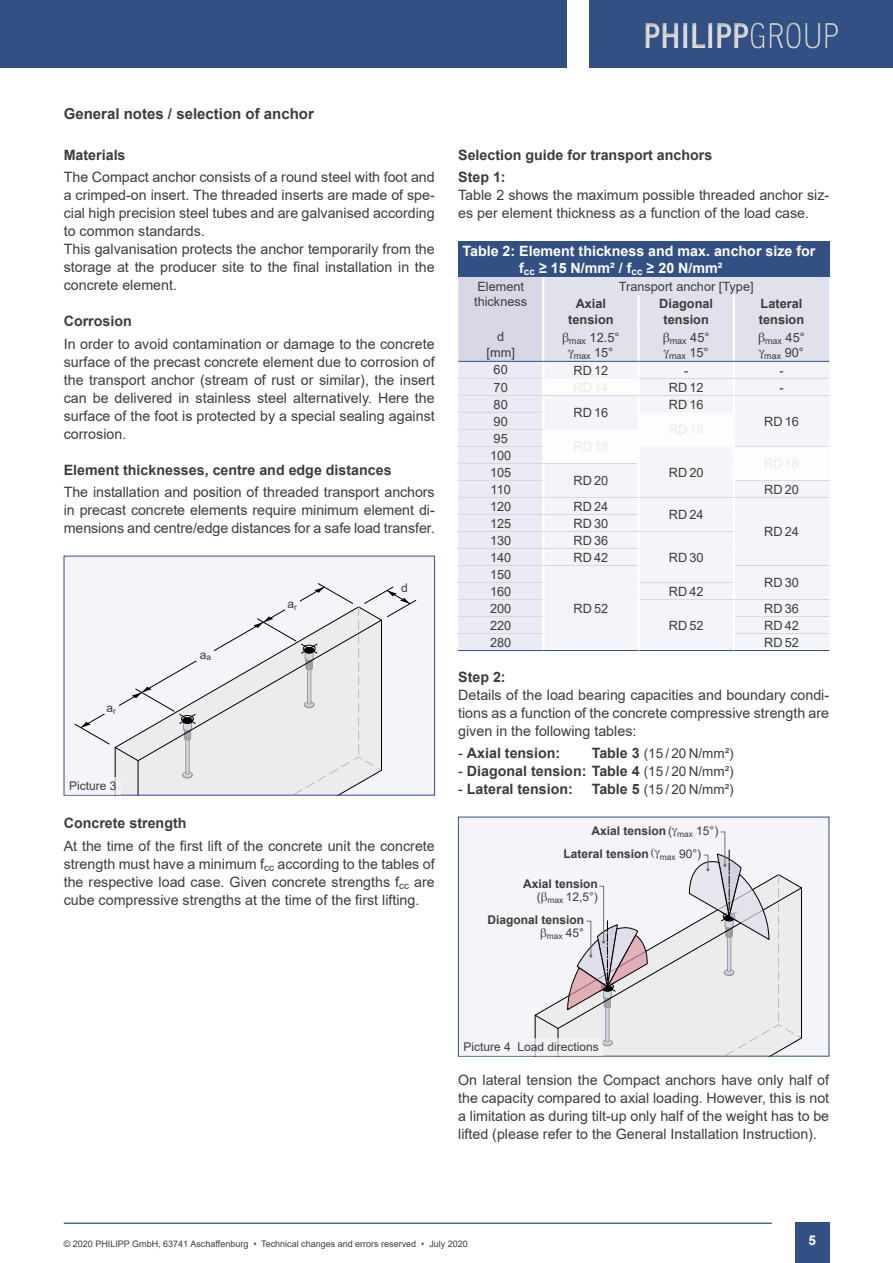
<style>
.page{position:relative;width:893px;height:1263px;background:#fff}
.page>*{position:absolute;margin:0;border:0;box-sizing:border-box;transform-origin:0 0}
.t1{font:700 36px "CA Normal";color:#dbdbdb}
.t2{font:700 15px "Arial";color:#3c3c3b}
.t3{font:14.25px/18px "Arial";color:#3c3c3b;text-align:justify}
.t4{font:700 14.25px/22.5px "Arial";color:#3c3c3b}
.t5{font:700 14.25px/17.1px "Arial";color:#fff}
.t6{font:13.5px "Arial";color:#3c3c3b}
.t7{font:700 13.5px "Arial";color:#fff}
.t8{font:12.75px/15.3px "Arial";color:#3c3c3b}
.t9{font:700 12.75px/15.3px "Arial";color:#3c3c3b;text-align:center}
.t10{font:700 12px/22.6px "Arial";color:#3c3c3b}
.t11{font:12px "Arial";color:#3c3c3b}
.t12{font:9px "Arial";color:#3c3c3b}
.t13{font:8.85px/15.3px "Arial";color:#3c3c3b}
.t14{font:8.4px "Arial";color:#3c3c3b}
.s1{font-weight:300}
.s2{font-weight:400}
.s3{font-weight:700;font-size:14.25px}
.s4{font-weight:400;font-size:13.5px}
</style>
<div class="page">
<div style="left:0;top:0;width:566px;height:68px;background:#325084"></div>
<div style="left:590px;top:0;width:303px;height:68px;background:#325084"></div>
<div style="left:795px;top:1222px;width:34px;height:41px;background:#325084"></div>
<hr style="left:64px;top:1222px;width:708px;height:2px;background:#325084">
<div style="left:642px;top:19px;width:197px;height:30px;background:#000;opacity:.75"></div>
<div style="left:458px;top:241px;width:371px;height:36px;background:#325084"></div>
<hr style="left:543px;top:650px;width:96px;height:1px;background:#325084">
<hr style="left:639px;top:650px;width:95px;height:1px;background:#325084">
<hr style="left:458px;top:650px;width:85px;height:1px;background:#325084">
<hr style="left:734px;top:650px;width:95px;height:1px;background:#325084">
<div style="left:458px;top:817px;width:371px;height:239px;background:#f5f5f9"></div>
<div style="left:64px;top:556px;width:371px;height:239px;background:#f5f5f9"></div>
<svg style="left:74px;top:583px;width:342px;height:210px"></svg>
<hr style="left:381px;top:620px;width:1px;height:150px;background:#000">
<div style="left:182px;top:717px;width:11px;height:7px;border:1px solid #000;border-radius:50%"></div>
<div style="left:304px;top:647px;width:10px;height:6px;border:1px solid #000;border-radius:50%"></div>
<div style="left:181px;top:715px;width:13px;height:8px;border:1px solid #000;border-radius:50%"></div>
<div style="left:303px;top:645px;width:12px;height:7px;border:1px solid #000;border-radius:50%"></div>
<div style="left:65px;top:777px;width:56px;height:17px;background:#f5f5f9"></div>
<div style="left:104px;top:701px;width:15px;height:13px;background:#f5f5f9"></div>
<div style="left:285px;top:597px;width:15px;height:13px;background:#f5f5f9"></div>
<div style="left:197px;top:648px;width:17px;height:13px;background:#f5f5f9"></div>
<svg style="left:458px;top:277px;width:371px;height:373px"></svg>
<svg style="left:534px;top:831px;width:268px;height:225px"></svg>
<h1 class="t1" style="left:643px;top:10px;width:198px">PHILIPP<span class="s1">GROUP</span></h1>
<p class="t2" style="left:64px;top:103px;width:252px">General notes / selection of anchor</p>
<p class="t4" style="left:64px;top:144px;width:63px">Materials</p>
<p class="t3" style="left:64px;top:168px;width:372px;text-align:left">The Compact anchor consists of a round steel with foot and a crimped-on insert. The threaded inserts are made of spe&shy;cial high precision steel tubes and are galvanised according to common standards.<br>This galvanisation protects the anchor temporarily from the storage at the producer site to the final installation in the concrete element.</p>
<p class="t4" style="left:64px;top:310px;width:70px">Corrosion</p>
<p class="t3" style="left:64px;top:335px;width:373px">In order to avoid contamination or damage to the concrete surface of the precast concrete element due to corrosion of the transport anchor (stream of rust or similar), the insert can be delivered in stainless steel alternatively. Here the surface of the foot is protected by a special sealing against corrosion.</p>
<p class="t4" style="left:64px;top:459px;width:329px">Element thicknesses, centre and edge distances</p>
<p class="t3" style="left:64px;top:483px;width:372px">The installation and position of threaded transport anchors in precast concrete elements require minimum element di&shy;mensions and centre/edge distances for a safe load transfer.</p>
<p class="t11" style="left:107px;top:700px;width:11px">a<sub>r</sub></p>
<p class="t11" style="left:69px;top:778px;width:49px">Picture 3</p>
<p class="t11" style="left:200px;top:646px;width:13px">a<sub>a</sub></p>
<p class="t11" style="left:288px;top:596px;width:11px">a<sub>r</sub></p>
<p class="t11" style="left:401px;top:580px;width:8px">d</p>
<p class="t4" style="left:64px;top:812px;width:124px">Concrete strength</p>
<p class="t3" style="left:64px;top:837px;width:373px">At the time of the first lift of the concrete unit the concrete strength must have a minimum f<sub>cc</sub> according to the tables of the respective load case. Given concrete strengths f<sub>cc</sub> are cube compressive strengths at the time of the first lifting.</p>
<p class="t4" style="left:458px;top:144px;width:256px">Selection guide for transport anchors<br>Step 1:</p>
<p class="t3" style="left:458px;top:186px;width:372px">Table 2 shows the maximum possible threaded anchor siz&shy;es per element thickness as a function of the load case.</p>
<p class="t5" style="left:519px;top:242px;width:298px;text-indent:-57px">Table 2: Element thickness and max. anchor size for f<sub>cc</sub> ≥ 15 N/mm² / f<sub>cc</sub> ≥ 20 N/mm²</p>
<p class="t8" style="left:474px;top:278px;width:55px">Element thickness</p>
<p class="t8" style="left:619px;top:278px;width:136px">Transport anchor [Type]</p>
<p class="t9" style="left:568px;top:296px;width:47px">Axial tension</p>
<p class="t9" style="left:659px;top:296px;width:55px">Diagonal tension</p>
<p class="t9" style="left:759px;top:296px;width:47px;text-align:left">Lateral tension</p>
<p class="t8" style="left:487px;top:329px;width:30px;text-align:center">d [mm]</p>
<p class="t8" style="left:569px;top:330px;width:52px"><sub>max</sub> 12.5°</p>
<p class="t13" style="left:574px;top:348px;width:41px">max <sup>15°</sup></p>
<p class="t13" style="left:669px;top:333px;width:42px">max <sup>45° </sup>max <sup>15°</sup></p>
<p class="t13" style="left:764px;top:333px;width:42px">max <sup>45° </sup>max <sup>90°</sup></p>
<p class="t8" style="left:494px;top:362px;width:16px">60</p>
<p class="t8" style="left:573px;top:362px;width:36px">RD 12</p>
<p class="t8" style="left:684px;top:362px;width:6px">-</p>
<p class="t8" style="left:779px;top:362px;width:6px">-</p>
<p class="t8" style="left:494px;top:379px;width:16px">70</p>
<p class="t8" style="left:669px;top:379px;width:36px">RD 12</p>
<p class="t8" style="left:779px;top:379px;width:6px">-</p>
<p class="t8" style="left:494px;top:396px;width:16px">80</p>
<p class="t8" style="left:573px;top:405px;width:36px">RD 16</p>
<p class="t8" style="left:669px;top:396px;width:36px">RD 16</p>
<p class="t8" style="left:494px;top:413px;width:16px">90</p>
<p class="t8" style="left:764px;top:413px;width:36px">RD 16</p>
<p class="t8" style="left:490px;top:429px;width:23px;line-height:17px">95<br>100</p>
<p class="t8" style="left:669px;top:464px;width:36px">RD 20</p>
<p class="t8" style="left:490px;top:464px;width:23px">105</p>
<p class="t8" style="left:573px;top:473px;width:36px">RD 20</p>
<p class="t8" style="left:491px;top:481px;width:22px">110</p>
<p class="t8" style="left:764px;top:481px;width:36px">RD 20</p>
<p class="t8" style="left:490px;top:498px;width:23px">120</p>
<p class="t8" style="left:573px;top:498px;width:36px">RD 24</p>
<p class="t8" style="left:669px;top:507px;width:36px">RD 24</p>
<p class="t8" style="left:764px;top:524px;width:36px">RD 24</p>
<p class="t8" style="left:490px;top:515px;width:23px">125</p>
<p class="t8" style="left:573px;top:515px;width:36px">RD 30</p>
<p class="t8" style="left:490px;top:532px;width:23px">130</p>
<p class="t8" style="left:573px;top:532px;width:36px">RD 36</p>
<p class="t8" style="left:490px;top:549px;width:23px">140</p>
<p class="t8" style="left:573px;top:549px;width:36px">RD 42</p>
<p class="t8" style="left:669px;top:549px;width:36px">RD 30</p>
<p class="t8" style="left:490px;top:566px;width:23px">150</p>
<p class="t8" style="left:573px;top:600px;width:36px">RD 52</p>
<p class="t8" style="left:764px;top:575px;width:36px">RD 30</p>
<p class="t8" style="left:490px;top:583px;width:23px">160</p>
<p class="t8" style="left:669px;top:583px;width:36px">RD 42</p>
<p class="t8" style="left:490px;top:600px;width:23px">200</p>
<p class="t8" style="left:669px;top:617px;width:36px">RD 52</p>
<p class="t8" style="left:764px;top:600px;width:36px">RD 36</p>
<p class="t8" style="left:490px;top:617px;width:23px">220</p>
<p class="t8" style="left:764px;top:617px;width:36px">RD 42</p>
<p class="t8" style="left:490px;top:634px;width:23px">280</p>
<p class="t8" style="left:764px;top:634px;width:36px">RD 52</p>
<p class="t4" style="left:458px;top:666px;width:49px">Step 2:</p>
<p class="t3" style="left:458px;top:686px;width:372px">Details of the load bearing capacities and boundary condi&shy;tions as a function of the concrete compressive strength are given in the following tables:</p>
<p class="t4" style="left:458px;top:742px;width:104px"><span class="s2">-</span> Axial tension:</p>
<p class="t6" style="left:592px;top:744px;width:144px"><span class="s3">Table 3</span> (15 / 20 N/mm²)</p>
<p class="t4" style="left:458px;top:760px;width:277px"><span class="s2">-</span> Diagonal tension: Table 4 <span class="s4">(15 / 20 N/mm²)</span></p>
<p class="t4" style="left:458px;top:778px;width:116px"><span class="s2">-</span> Lateral tension:</p>
<p class="t6" style="left:592px;top:780px;width:144px"><span class="s3">Table 5</span> (15 / 20 N/mm²)</p>
<p class="t10" style="left:563px;top:820px;width:156px;text-indent:28px">Axial tension <span class="s2">(</span> <sub>max</sub> <span class="s2">15°)<br></span>Lateral tension <sub>max</sub> <span class="s2">90°)</span></p>
<p class="t10" style="left:523px;top:877px;width:76px;line-height:13.5px;text-align:right">Axial tension <span class="s2">(</span> <sub>max</sub> <span class="s2">12,5°)</span></p>
<p class="t10" style="left:487px;top:908px;width:98px">Diagonal tension</p>
<p class="t14" style="left:547px;top:930px;width:39px">max <sup>45°</sup></p>
<p class="t11" style="left:463px;top:1038px;width:137px">Picture 4 Load directions</p>
<p class="t3" style="left:458px;top:1071px;width:372px">On lateral tension the Compact anchors have only half of the capacity compared to axial loading. However, this is not a limitation as during tilt-up only half of the weight has to be lifted (please refer to the General Installation Instruction).</p>
<p class="t12" style="left:64px;top:1237px;width:406px">© 2020 PHILIPP GmbH, 63741 Aschaffenburg • Technical changes and errors reserved • July 2020</p>
<p class="t7" style="left:808px;top:1231px;width:9px">5</p>
</div>
